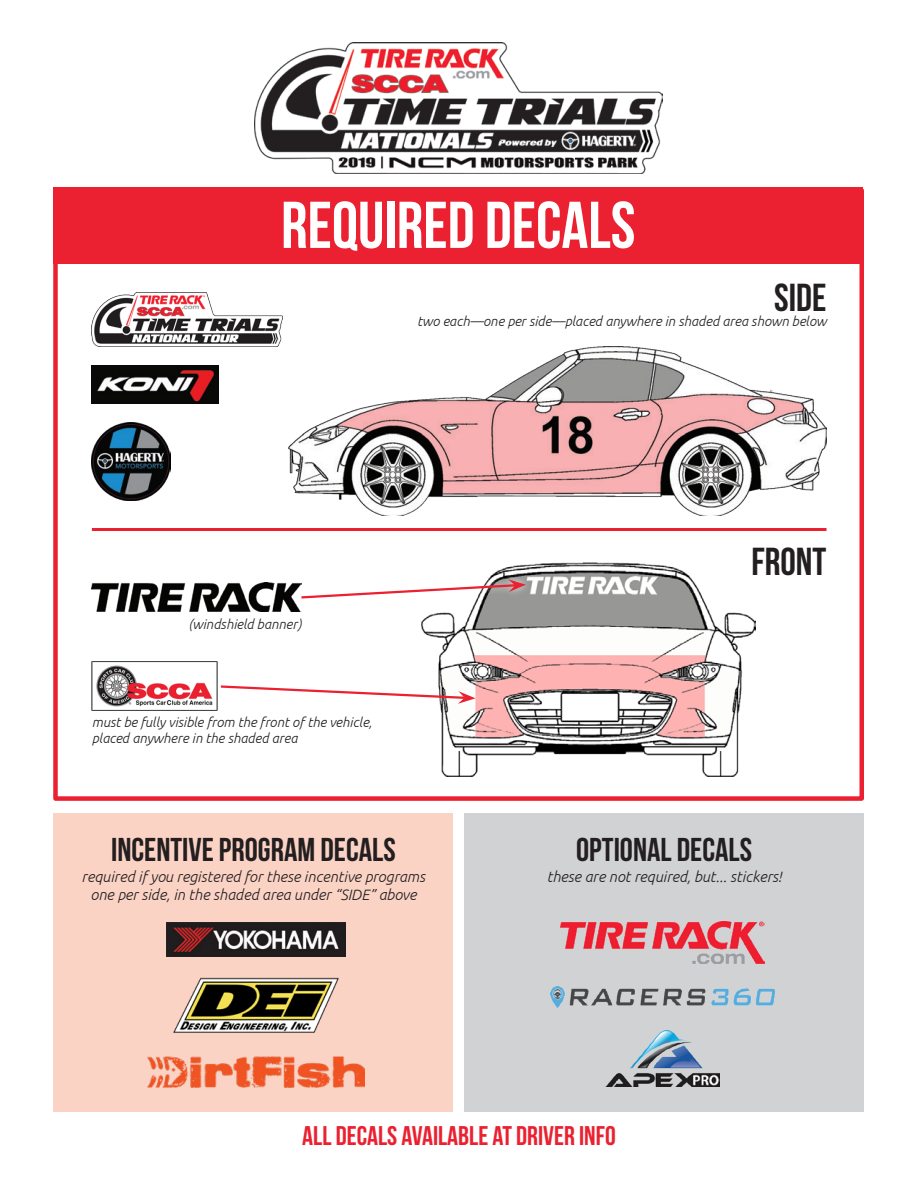
<style>
.page{position:relative;width:918px;height:1188px;background:#fff}
.page>*{position:absolute;margin:0;border:0;box-sizing:border-box;transform-origin:0 0}
.t1{font:700 66px "Bebas Neue";color:#fff}
.t2{font:700 39px "Bebas Neue";color:#231f20}
.t3{font:700 33px "Bebas Neue";color:#231f20}
.t4{font:700 27px "Bebas Neue";color:#eb2030}
.t5{font:italic 300 15px/18px "Ubuntu";color:#231f20;text-align:center}
.t6{font:italic 300 13.5px/16.2px "Ubuntu";color:#231f20}
</style>
<div class="page">
<div style="left:53px;top:813px;width:400px;height:299px;background:#fbd3c5"></div>
<div style="left:464px;top:813px;width:400px;height:299px;background:#d1d2d4"></div>
<img style="left:167px;top:923px;width:178px;height:34px">
<img style="left:561px;top:921px;width:203px;height:42px">
<img style="left:606px;top:1031px;width:113px;height:56px">
<img style="left:550px;top:987px;width:225px;height:21px">
<img style="left:288px;top:346px;width:538px;height:170px">
<img style="left:92px;top:422px;width:78px;height:79px">
<img style="left:92px;top:293px;width:190px;height:53px">
<img style="left:92px;top:365px;width:127px;height:38px">
<img style="left:422px;top:562px;width:334px;height:215px">
<img style="left:92px;top:583px;width:209px;height:29px">
<img style="left:92px;top:662px;width:126px;height:49px">
<hr style="left:92px;top:528px;width:734px;height:3px;background:#eb2030">
<div style="left:53px;top:187px;width:810px;height:77px;background:#eb2030"></div>
<div style="left:294px;top:573px;width:238px;height:33px;background:#fff;opacity:.75"></div>
<svg style="left:299px;top:579px;width:227px;height:21px"></svg>
<div style="left:214px;top:678px;width:268px;height:33px;background:#fff"></div>
<svg style="left:220px;top:684px;width:256px;height:20px"></svg>
<img style="left:148px;top:1056px;width:216px;height:32px">
<img style="left:254px;top:43px;width:408px;height:130px">
<img style="left:173px;top:977px;width:166px;height:56px">
<p class="t1" style="left:281px;top:189px;width:356px">REQUIRED DECALS</p>
<p class="t2" style="left:774px;top:276px;width:54px">SIDE</p>
<p class="t6" style="left:417px;top:313px;width:411px">two each—one per side—placed anywhere in shaded area shown below</p>
<p class="t6" style="left:188px;top:615px;width:115px">(windshield banner)</p>
<p class="t6" style="left:92px;top:714px;width:282px">must be fully visible from the front of the vehicle, placed anywhere in the shaded area</p>
<p class="t3" style="left:111px;top:832px;width:286px">INCENTIVE PROGRAM DECALS</p>
<p class="t5" style="left:82px;top:868px;width:345px">required if you registered for these incentive programs one per side, in the shaded area under “SIDE” above</p>
<p class="t2" style="left:751px;top:540px;width:77px">FRONT</p>
<p class="t3" style="left:576px;top:832px;width:177px">OPTIONAL DECALS</p>
<p class="t5" style="left:547px;top:868px;width:236px">these are not required, but... stickers!</p>
<p class="t4" style="left:302px;top:1121px;width:315px">ALL DECALS AVAILABLE AT DRIVER INFO</p>
</div>
